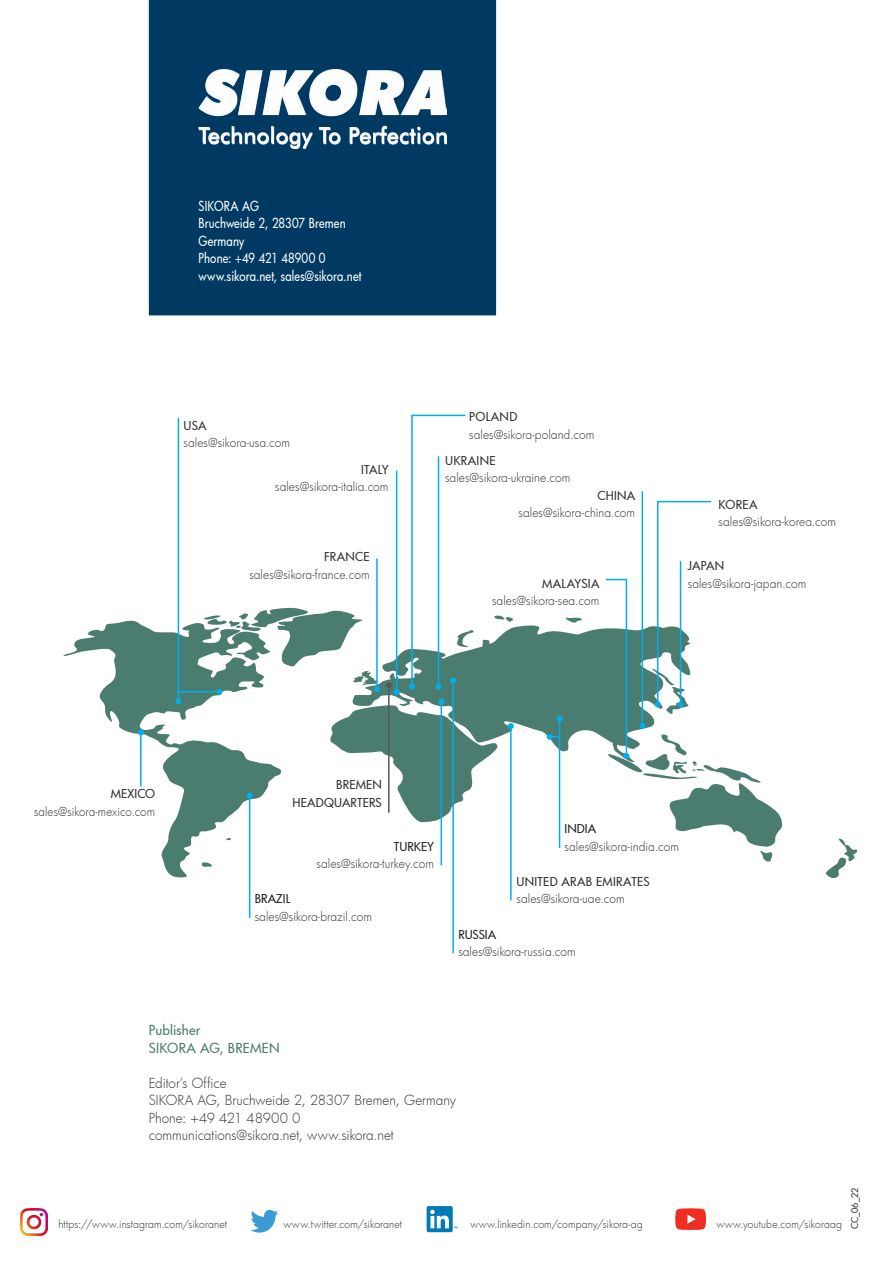
<style>
.page{position:relative;width:893px;height:1263px;background:#fff}
.page>*{position:absolute;margin:0;border:0;box-sizing:border-box;transform-origin:0 0}
.t1{font:300 13.5px/17.5px "Futura";letter-spacing:-.005em;color:#312f30}
.t2{font:500 13.5px/17.5px "Futura";letter-spacing:.01em;color:#fff;scale:.85 1}
.t3{font:500 13.5px/17.5px "Futura";letter-spacing:.01em;color:#4b7c70}
.t4{font:300 12px "Futura";color:#312f30}
.t5{font:500 12px/17.5px "Futura";letter-spacing:.02em;color:#312f30;text-align:right}
.t6{font:500 12px "Futura";color:#231f20}
.t7{font:300 10.5px "Futura";letter-spacing:.01em;color:#312f30}
.t8{font:500 9px "Futura";color:#312f30}
</style>
<div class="page">
<svg style="left:514px;top:625px;width:90px;height:137px;fill:#4b7c70"></svg>
<svg style="left:63px;top:620px;width:188px;height:260px"></svg>
<svg style="left:200px;top:862px;width:14px;height:5px"></svg>
<svg style="left:566px;top:617px;width:16px;height:6px"></svg>
<svg style="left:826px;top:838px;width:32px;height:40px"></svg>
<hr style="left:178px;top:418px;width:1px;height:283px;background:#00aeef">
<svg style="left:175px;top:698px;width:6px;height:6px"></svg>
<hr style="left:140px;top:732px;width:2px;height:54px;background:#00aeef">
<svg style="left:138px;top:729px;width:6px;height:6px"></svg>
<hr style="left:642px;top:491px;width:1px;height:235px;background:#00aeef">
<hr style="left:249px;top:795px;width:1px;height:123px;background:#00aeef">
<hr style="left:559px;top:719px;width:1px;height:129px;background:#00aeef">
<svg style="left:556px;top:716px;width:6px;height:6px"></svg>
<hr style="left:510px;top:726px;width:2px;height:174px;background:#00aeef">
<hr style="left:452px;top:680px;width:2px;height:273px;background:#00aeef">
<hr style="left:441px;top:702px;width:1px;height:163px;background:#00aeef">
<svg style="left:547px;top:734px;width:12px;height:6px"></svg>
<hr style="left:178px;top:691px;width:40px;height:1px;background:#00aeef">
<svg style="left:604px;top:500px;width:179px;height:362px"></svg>
<svg style="left:203px;top:414px;width:311px;height:409px"></svg>
<div style="left:149px;top:0;width:347px;height:315px;background:#003a62"></div>
<img style="left:199px;top:70px;width:247px;height:78px">
<div style="left:427px;top:1206px;width:26px;height:26px;background:#007bb6;border-radius:2px"></div>
<svg style="left:430px;top:1210px;width:27px;height:18px"></svg>
<svg style="left:250px;top:1210px;width:28px;height:22px"></svg>
<svg style="left:675px;top:1208px;width:31px;height:22px"></svg>
<img style="left:21px;top:1208px;width:27px;height:27px">
<div style="left:239px;top:462px;width:156px;height:39px;background:#fff"></div>
<p class="t2" style="left:198px;top:196px;width:193px">SIKORA AG<br>Bruchweide 2, 28307 Bremen<br>Germany<br>Phone: +49 421 48900 0 www.sikora.net, sales@sikora.net</p>
<p class="t5" style="left:184px;top:416px;width:25px">USA</p>
<p class="t4" style="left:184px;top:435px;width:108px">sales@sikora-usa.com</p>
<p class="t5" style="left:361px;top:460px;width:29px">ITALY</p>
<p class="t4" style="left:275px;top:479px;width:115px">sales@sikora-italia.com</p>
<p class="t5" style="left:324px;top:548px;width:47px">FRANCE</p>
<p class="t4" style="left:249px;top:566px;width:122px">sales@sikora-france.com</p>
<p class="t5" style="left:469px;top:408px;width:50px">POLAND</p>
<p class="t4" style="left:469px;top:426px;width:127px">sales@sikora-poland.com</p>
<p class="t5" style="left:445px;top:451px;width:52px">UKRAINE</p>
<p class="t4" style="left:445px;top:470px;width:127px">sales@sikora-ukraine.com</p>
<p class="t5" style="left:598px;top:486px;width:39px">CHINA</p>
<p class="t4" style="left:519px;top:505px;width:118px">sales@sikora-china.com</p>
<p class="t5" style="left:542px;top:574px;width:59px">MALAYSIA</p>
<p class="t4" style="left:492px;top:593px;width:109px">sales@sikora-sea.com</p>
<p class="t5" style="left:719px;top:495px;width:40px">KOREA</p>
<p class="t4" style="left:719px;top:514px;width:119px">sales@sikora-korea.com</p>
<p class="t5" style="left:688px;top:557px;width:38px">JAPAN</p>
<p class="t4" style="left:688px;top:575px;width:120px">sales@sikora-japan.com</p>
<p class="t5" style="left:111px;top:785px;width:46px">MEXICO</p>
<p class="t4" style="left:34px;top:803px;width:122px">sales@sikora-mexico.com</p>
<p class="t5" style="left:293px;top:776px;width:91px">BREMEN<br>HEADQUARTERS</p>
<p class="t6" style="left:394px;top:838px;width:42px">TURKEY</p>
<p class="t4" style="left:317px;top:856px;width:119px">sales@sikora-turkey.com</p>
<p class="t6" style="left:255px;top:891px;width:37px">BRAZIL</p>
<p class="t4" style="left:255px;top:908px;width:119px">sales@sikora-brazil.com</p>
<p class="t6" style="left:565px;top:821px;width:33px">INDIA</p>
<p class="t4" style="left:565px;top:838px;width:116px">sales@sikora-india.com</p>
<p class="t5" style="left:516px;top:872px;width:135px">UNITED ARAB EMIRATES</p>
<p class="t4" style="left:516px;top:891px;width:110px">sales@sikora-uae.com</p>
<p class="t6" style="left:458px;top:926px;width:39px">RUSSIA</p>
<p class="t4" style="left:458px;top:943px;width:119px">sales@sikora-russia.com</p>
<p class="t3" style="left:149px;top:1021px;width:132px">Publisher<br>SIKORA AG, BREMEN</p>
<p class="t1" style="left:149px;top:1073px;width:309px">Editor’s Office<br>SIKORA AG, Bruchweide 2, 28307 Bremen, Germany Phone: +49 421 48900 0 communications@sikora.net, www.sikora.net</p>
<p class="t7" style="left:58px;top:1217px;width:170px">https://www.instagram.com/sikoranet</p>
<p class="t7" style="left:284px;top:1217px;width:120px">www.twitter.com/sikoranet</p>
<p class="t7" style="left:470px;top:1217px;width:174px">www.linkedin.com/company/sikora-ag</p>
<p class="t7" style="left:716px;top:1217px;width:127px">www.youtube.com/sikoraag</p>
<p class="t8" style="left:849px;top:1229px;width:43px;rotate:-90deg">CC_06_22</p>
</div>
